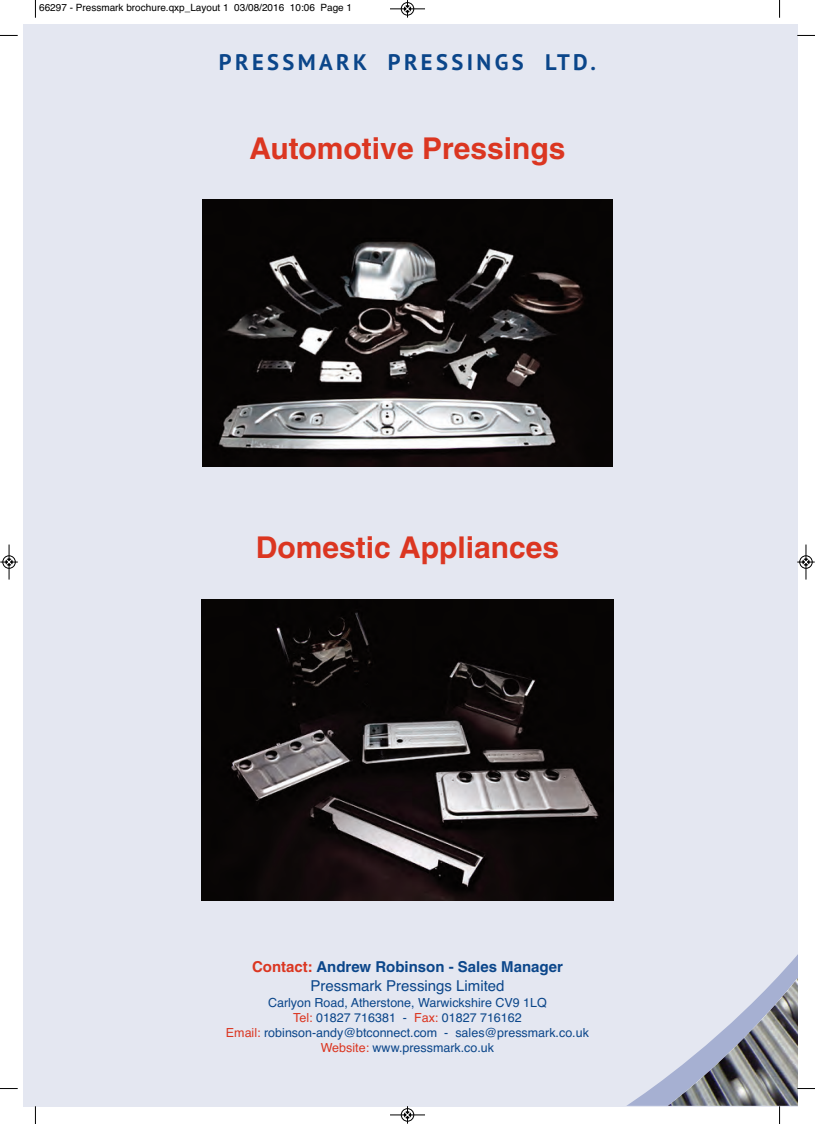
<style>
.page{position:relative;width:815px;height:1124px;background:#fff}
.page>*{position:absolute;margin:0;border:0;box-sizing:border-box;transform-origin:0 0}
.t1{font:700 30px "Helvetica";color:#db3621}
.t2{font:700 22.5px "PT Sans";letter-spacing:.15em;color:#0b468a}
.t3{font:700 15px/18.5px "Helvetica";color:#0b468a;text-align:center}
.t4{font:12.5px/15px "Helvetica";color:#0b468a;text-align:center}
.t5{font:10px "Helvetica";color:#000}
.s1{color:#db3621}
.s2{font-weight:400}
</style>
<div class="page">
<div style="left:23px;top:24px;width:774px;height:1082px;background:#e4e7f1"></div>
<img style="left:202px;top:599px;width:411px;height:301px">
<img style="left:202px;top:199px;width:411px;height:268px">
<img style="left:668px;top:977px;width:129px;height:128px">
<svg style="left:35px;top:0;width:1px;height:18px"></svg>
<svg style="left:0;top:35px;width:18px;height:1px"></svg>
<svg style="left:779px;top:0;width:1px;height:18px"></svg>
<svg style="left:797px;top:35px;width:18px;height:1px"></svg>
<svg style="left:35px;top:1106px;width:1px;height:17px"></svg>
<svg style="left:0;top:1088px;width:18px;height:1px"></svg>
<svg style="left:779px;top:1106px;width:1px;height:17px"></svg>
<svg style="left:797px;top:1087px;width:18px;height:2px"></svg>
<div style="left:401px;top:2px;width:13px;height:14px;border:1px solid #fff;border-radius:50%"></div>
<hr style="left:390px;top:9px;width:35px;height:1px;background:#000">
<div style="left:401px;top:2px;width:13px;height:13px;border:1px solid #000;border-radius:50%"></div>
<svg style="left:404px;top:0;width:7px;height:18px"></svg>
<hr style="left:390px;top:1114px;width:35px;height:1px;background:#000">
<div style="left:401px;top:1108px;width:13px;height:13px;border:1px solid #000;border-radius:50%"></div>
<svg style="left:404px;top:1106px;width:7px;height:17px"></svg>
<div style="left:2px;top:555px;width:14px;height:13px;border:1px solid #fff;border-radius:50%"></div>
<hr style="left:9px;top:544px;width:1px;height:35px;background:#000">
<div style="left:3px;top:555px;width:12px;height:13px;border:1px solid #000;border-radius:50%"></div>
<svg style="left:0;top:558px;width:18px;height:7px"></svg>
<div style="left:799px;top:555px;width:14px;height:13px;border:1px solid #fff;border-radius:50%"></div>
<hr style="left:806px;top:544px;width:1px;height:35px;background:#000">
<div style="left:800px;top:555px;width:12px;height:13px;border:1px solid #000;border-radius:50%"></div>
<svg style="left:797px;top:558px;width:18px;height:7px"></svg>
<p class="t5" style="left:39px;top:2px;width:314px">66297 - Pressmark brochure.qxp_Layout 1 03/08/2016 10:06 Page 1</p>
<h2 class="t2" style="left:219px;top:47px;width:379px">PRESSMARK PRESSINGS LTD.</h2>
<h1 class="t1" style="left:250px;top:137px;width:317px">Automotive Pressings</h1>
<h1 class="t1" style="left:256px;top:536px;width:305px">Domestic Appliances</h1>
<p class="t3" style="left:252px;top:959px;width:312px"><span class="s1">Contact:</span> Andrew Robinson - Sales Manager<br><span class="s2">Pressmark Pressings Limited</span></p>
<p class="t4" style="left:226px;top:995px;width:364px">Carlyon Road, Atherstone, Warwickshire CV9 1LQ<br><span class="s1">Tel:</span> 01827 716381 - <span class="s1">Fax:</span> 01827 716162<br><span class="s1">Email:</span> robinson-andy@btconnect.com - sales@pressmark.co.uk <span class="s1">Website:</span> www.pressmark.co.uk</p>
</div>
